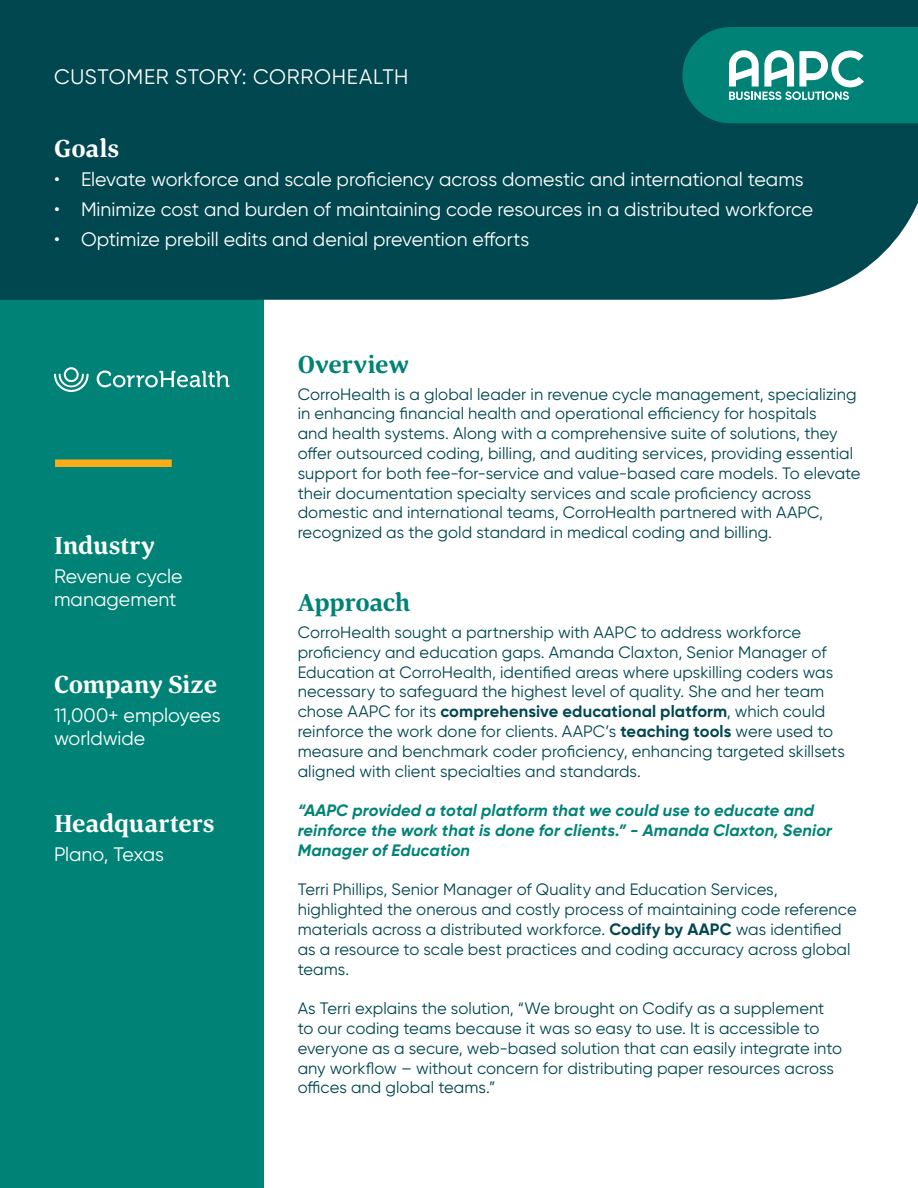
<style>
.page{position:relative;width:918px;height:1188px;background:#fff}
.page>*{position:absolute;margin:0;border:0;box-sizing:border-box;transform-origin:0 0}
.Subhead_Corda{font:700 25.5px "Corda";letter-spacing:-.005em;color:#fff}
.Subhead_Color{font:700 25.5px "Corda";letter-spacing:-.005em;color:#008376}
.t1{font:21px "Gilroy";letter-spacing:.03em;color:#fff}
.Sub_body{font:19.5px/23.4px "Gilroy";color:#fff}
.Body_Copy{font:16.5px/19.8px "Gilroy";letter-spacing:.005em;color:#004750}
.Body_Copy-2{font:italic 700 16.5px/19.8px "Gilroy";letter-spacing:.005em;color:#008376}
.s1{font-weight:700}
</style>
<div class="page">
<div style="left:0;top:0;width:264px;height:1188px;background:#008376"></div>
<div style="left:0;top:0;width:918px;height:300px;background:#004750"></div>
<svg style="left:682px;top:27px;width:236px;height:96px;background:#209085"></svg>
<div style="left:55px;top:459px;width:117px;height:8px;background:#faad19"></div>
<svg style="left:97px;top:371px;width:132px;height:16px"></svg>
<svg style="left:54px;top:367px;width:35px;height:25px"></svg>
<p class="t1" style="left:54px;top:63px;width:356px">CUSTOMER STORY: CORROHEALTH</p>
<p class="Subhead_Corda" style="left:54px;top:131px;width:67px">Goals</p>
<p class="Sub_body" style="left:54px;top:167px;width:751px">• Elevate workforce and scale proficiency across domestic and international teams</p>
<p class="Sub_body" style="left:54px;top:197px;width:761px">• Minimize cost and burden of maintaining code resources in a distributed workforce</p>
<p class="Sub_body" style="left:54px;top:227px;width:477px">• Optimize prebill edits and denial prevention efforts</p>
<p class="Subhead_Corda" style="left:54px;top:528px;width:102px">Industry</p>
<p class="Sub_body" style="left:54px;top:564px;width:130px">Revenue cycle management</p>
<p class="Subhead_Corda" style="left:54px;top:667px;width:165px">Company Size</p>
<p class="Sub_body" style="left:54px;top:703px;width:168px">11,000+ employees worldwide</p>
<p class="Subhead_Corda" style="left:54px;top:806px;width:162px">Headquarters</p>
<p class="Sub_body" style="left:54px;top:842px;width:111px">Plano, Texas</p>
<p class="Subhead_Color" style="left:298px;top:347px;width:113px">Overview</p>
<p class="Body_Copy" style="left:298px;top:384px;width:564px">CorroHealth is a global leader in revenue cycle management, specializing in enhancing financial health and operational efficiency for hospitals<br>and health systems. Along with a comprehensive suite of solutions, they offer outsourced coding, billing, and auditing services, providing essential support for both fee-for-service and value-based care models. To elevate their documentation specialty services and scale proficiency across domestic and international teams, CorroHealth partnered with AAPC, recognized as the gold standard in medical coding and billing.</p>
<p class="Subhead_Color" style="left:298px;top:586px;width:114px">Approach</p>
<p class="Body_Copy" style="left:298px;top:622px;width:549px">CorroHealth sought a partnership with AAPC to address workforce proficiency and education gaps. Amanda Claxton, Senior Manager of Education at CorroHealth, identified areas where upskilling coders was necessary to safeguard the highest level of quality. She and her team chose AAPC for its <span class="s1">comprehensive educational platform</span>, which could reinforce the work done for clients. AAPC’s <span class="s1">teaching tools</span> were used to measure and benchmark coder proficiency, enhancing targeted skillsets aligned with client specialties and standards.</p>
<p class="Body_Copy-2" style="left:298px;top:800px;width:536px">“AAPC provided a total platform that we could use to educate and reinforce the work that is done for clients.” - Amanda Claxton, Senior<br>Manager of Education</p>
<p class="Body_Copy" style="left:298px;top:880px;width:560px">Terri Phillips, Senior Manager of Quality and Education Services, highlighted the onerous and costly process of maintaining code reference materials across a distributed workforce. <span class="s1">Codify by AAPC</span> was identified as a resource to scale best practices and coding accuracy across global teams.</p>
<p class="Body_Copy" style="left:298px;top:998px;width:546px">As Terri explains the solution, “We brought on Codify as a supplement to our coding teams because it was so easy to use. It is accessible to everyone as a secure, web-based solution that can easily integrate into any workflow – without concern for distributing paper resources across offices and global teams.”</p>
</div>
